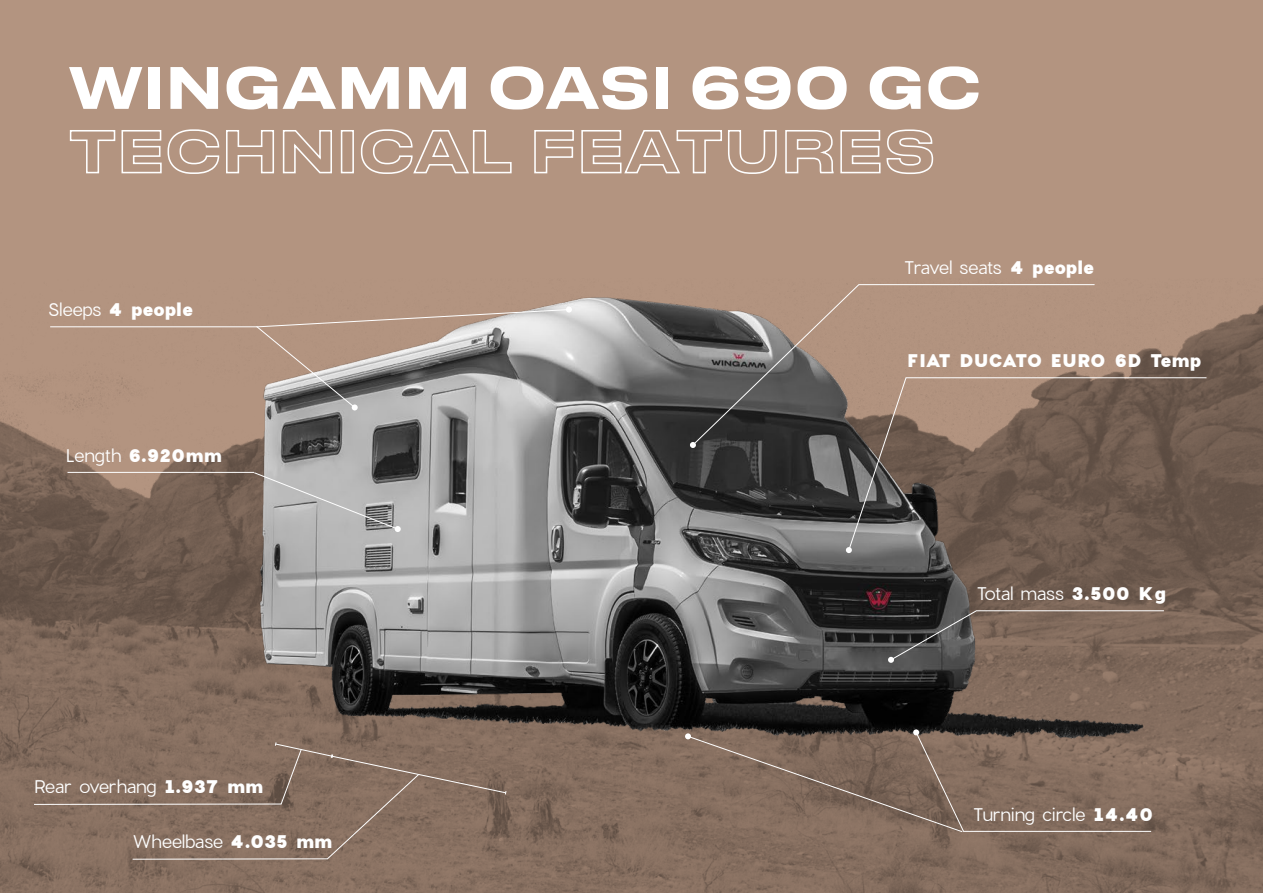
<style>
.page{position:relative;width:1263px;height:893px;background:#b39480}
.page>*{position:absolute;margin:0;border:0;box-sizing:border-box;transform-origin:0 0}
.t1{font:500 56.25px/63.8px "Druk Text Wide Web";color:#fff}
.t2{font:18px "Charlevoix Pro";letter-spacing:-.025em;color:#fff}
.t3{font:900 18px "Charlevoix Pro";letter-spacing:.02em;color:#fff}
.t4{font:18px "Charlevoix Pro";letter-spacing:-.005em;color:#fff}
.t5{font:18px "Charlevoix Pro";letter-spacing:-.045em;color:#fff}
.s1{font-weight:400}
.s2{font-weight:900}
</style>
<div class="page">
<img style="left:0;top:305px;width:1263px;height:588px">
<img style="left:133px;top:297px;width:1014px;height:586px">
<svg style="left:848px;top:377px;width:359px;height:174px"></svg>
<svg style="left:846px;top:547px;width:6px;height:6px"></svg>
<hr style="left:68px;top:472px;width:186px;height:1px;background:#fff">
<svg style="left:692px;top:284px;width:403px;height:162px"></svg>
<svg style="left:690px;top:442px;width:6px;height:6px"></svg>
<svg style="left:888px;top:610px;width:277px;height:53px"></svg>
<svg style="left:33px;top:741px;width:474px;height:119px"></svg>
<svg style="left:685px;top:729px;width:467px;height:104px"></svg>
<svg style="left:253px;top:472px;width:148px;height:60px"></svg>
<svg style="left:49px;top:307px;width:523px;height:103px"></svg>
<h1 class="t1" style="left:68px;top:50px;width:915px">WINGAMM OASI 690 GC<br>TECHNICAL FEATURES</h1>
<p class="t3" style="left:48px;top:297px;width:146px"><span class="s1">Sleeps</span> 4 people</p>
<p class="t3" style="left:66px;top:443px;width:157px"><span class="s1">Length</span> 6.920mm</p>
<p class="t2" style="left:34px;top:776px;width:231px">Rear overhang <span class="s2">1.937 mm</span></p>
<p class="t2" style="left:133px;top:830px;width:201px">Wheelbase <span class="s2">4.035 mm</span></p>
<p class="t5" style="left:904px;top:256px;width:191px">Travel seats <span class="s2">4 people</span></p>
<p class="t3" style="left:907px;top:348px;width:295px">FIAT DUCATO EURO 6D Temp</p>
<p class="t2" style="left:976px;top:582px;width:191px">Total mass <span class="s2">3.500 Kg</span></p>
<p class="t4" style="left:973px;top:803px;width:182px">Turning circle <span class="s2">14.40</span></p>
</div>
